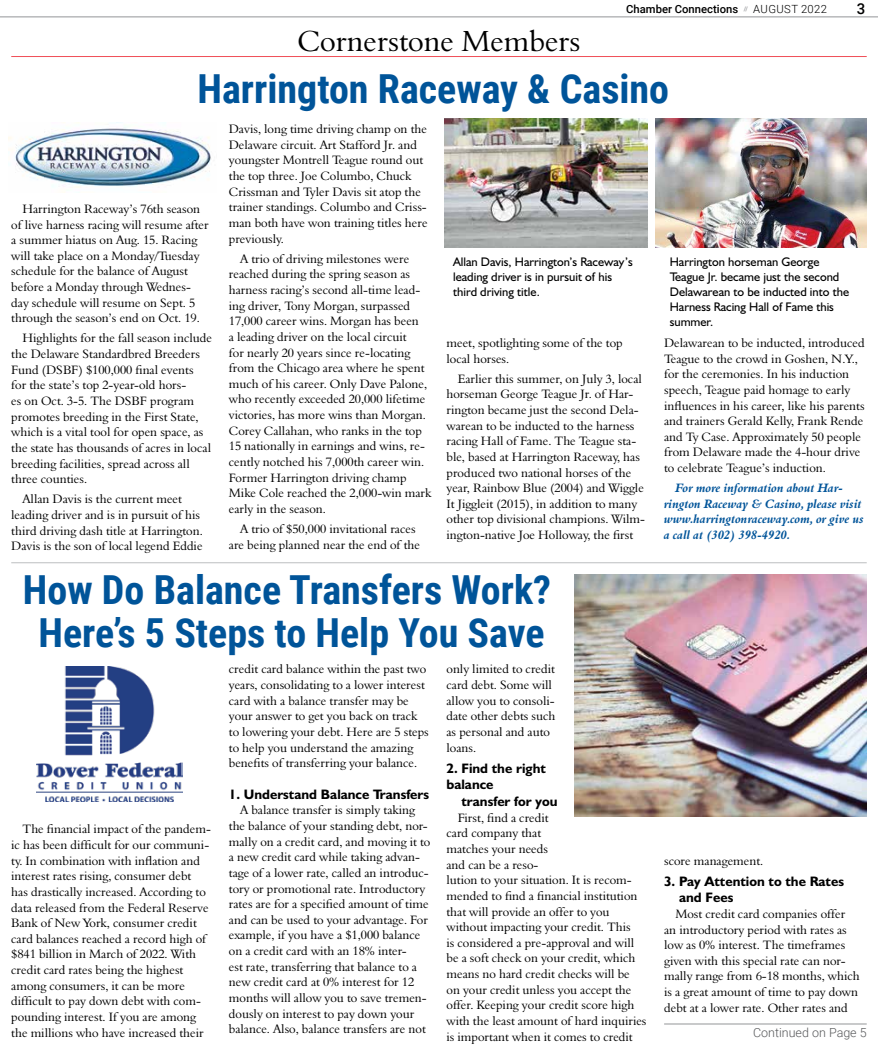
<style>
.page{position:relative;width:878px;height:1058px;background:#fff}
.page>*{position:absolute;margin:0;border:0;box-sizing:border-box;transform-origin:0 0}
.t1{font:700 40px/42.5px "Roboto Condensed";color:#005499;text-align:center}
.t2{font:30px "Aldine 401 BT Roman A";color:#000}
.t3{font:500 15px "Roboto";color:#000}
.t4{font:700 13.75px/16.5px "Humanist 521 BT";color:#000}
.t5{font:12.5px/15.6px "Aldine 401 BT Roman A";color:#000}
.t6{font:12.5px/15px "Humanist 521 BT";color:#000}
.t7{font:12.5px/15.6px "Aldine 401 BT Bold Italic A";color:#005499}
.t8{font:300 12.5px "Roboto";color:#58595b}
.t9{font:500 11.25px "Roboto";color:#000}
.s1{font-weight:300}
</style>
<div class="page">
<hr style="left:0;top:17px;width:878px;height:1px;background:#939598">
<hr style="left:11px;top:56px;width:855px;height:1px;background:#f04e58">
<img style="left:8px;top:127px;width:203px;height:61px">
<img style="left:444px;top:118px;width:203px;height:130px">
<img style="left:655px;top:118px;width:211px;height:130px">
<hr style="left:11px;top:562px;width:855px;height:1px;background:#bcbec0">
<img style="left:574px;top:574px;width:292px;height:242px">
<hr style="left:664px;top:1023px;width:202px;height:1px;background:#939598">
<img style="left:36px;top:666px;width:147px;height:135px">
<h2 class="t2" style="left:297px;top:22px;width:284px">Cornerstone Members</h2>
<p class="t9" style="left:626px;top:1px;width:202px">Chamber Connections <sup>//</sup> <span class="s1">AUGUST 2022</span></p>
<p class="t3" style="left:856px;top:-2px;width:10px">3</p>
<h1 class="t1" style="left:197px;top:66px;width:473px">Harrington Raceway &amp; Casino</h1>
<p class="t5" style="left:11px;top:201px;width:199px;text-indent:11px">Harrington Raceway’s 76th season of live harness racing will resume after a summer hiatus on Aug. 15. Racing will take place on a Monday/Tuesday schedule for the balance of August before a Monday through Wednes&shy;day schedule will resume on Sept. 5 through the season’s end on Oct. 19.</p>
<p class="t5" style="left:11px;top:330px;width:202px;text-indent:11px">Highlights for the fall season include the Delaware Standardbred Breeders Fund (DSBF) $100,000 final events<br>for the state’s top 2-year-old hors-<br>es on Oct. 3-5. The DSBF program promotes breeding in the First State, which is a vital tool for open space, as the state has thousands of acres in local breeding facilities, spread across all three counties.</p>
<p class="t5" style="left:11px;top:491px;width:193px;text-indent:11px">Allan Davis is the current meet leading driver and is in pursuit of his third driving dash title at Harrington.<br>Davis is the son of local legend Eddie</p>
<p class="t5" style="left:229px;top:121px;width:200px">Davis, long time driving champ on the Delaware circuit. Art Stafford Jr. and youngster Montrell Teague round out the top three. Joe Columbo, Chuck Crissman and Tyler Davis sit atop the trainer standings. Columbo and Criss&shy;man both have won training titles here previously.</p>
<p class="t5" style="left:229px;top:250px;width:204px;text-indent:11px">A trio of driving milestones were reached during the spring season as harness racing’s second all-time lead&shy;ing driver, Tony Morgan, surpassed 17,000 career wins. Morgan has been<br>a leading driver on the local circuit<br>for nearly 20 years since re-locating from the Chicago area where he spent much of his career. Only Dave Palone, who recently exceeded 20,000 lifetime victories, has more wins than Morgan.<br>Corey Callahan, who ranks in the top 15 nationally in earnings and wins, re&shy;cently notched his 7,000th career win.<br>Former Harrington driving champ Mike Cole reached the 2,000-win mark early in the season.</p>
<p class="t5" style="left:229px;top:521px;width:193px;text-align:center">A trio of $50,000 invitational races are being planned near the end of the</p>
<p class="t6" style="left:453px;top:253px;width:181px">Allan Davis, Harrington’s Raceway’s leading driver is in pursuit of his third driving title.</p>
<p class="t6" style="left:669px;top:253px;width:181px">Harrington horseman George<br>Teague Jr. became just the second<br>Delawarean to be inducted into the<br>Harness Racing Hall of Fame this summer.</p>
<p class="t5" style="left:446px;top:335px;width:178px">meet, spotlighting some of the top local horses.</p>
<p class="t5" style="left:446px;top:370px;width:200px;text-indent:11px">Earlier this summer, on July 3, local horseman George Teague Jr. of Har&shy;rington became just the second Dela&shy;warean to be inducted to the harness racing Hall of Fame. The Teague sta&shy;ble, based at Harrington Raceway, has produced two national horses of the year, Rainbow Blue (2004) and Wiggle It Jiggleit (2015), in addition to many other top divisional champions. Wilm&shy;ington-native Joe Holloway, the first</p>
<p class="t5" style="left:664px;top:335px;width:202px">Delawarean to be inducted, introduced Teague to the crowd in Goshen, N.Y., for the ceremonies. In his induction speech, Teague paid homage to early influences in his career, like his parents and trainers Gerald Kelly, Frank Rende and Ty Case. Approximately 50 people from Delaware made the 4-hour drive to celebrate Teague’s induction.</p>
<p class="t7" style="left:664px;top:480px;width:201px;text-indent:11px">For more information about Har&shy;rington Raceway &amp; Casino, please visit www.harringtonraceway.com, or give us a call at (302) 398-4920.</p>
<h1 class="t1" style="left:23px;top:567px;width:530px">How Do Balance Transfers Work?<br>Here’s 5 Steps to Help You Save</h1>
<p class="t5" style="left:11px;top:821px;width:201px;text-indent:11px">The financial impact of the pandem&shy;ic has been difficult for our communi&shy;ty. In combination with inflation and interest rates rising, consumer debt has drastically increased. According to data released from the Federal Reserve Bank of New York, consumer credit card balances reached a record high of $841 billion in March of 2022. With credit card rates being the highest among consumers, it can be more difficult to pay down debt with com&shy;pounding interest. If you are among the millions who have increased their</p>
<p class="t5" style="left:229px;top:661px;width:201px">credit card balance within the past two years, consolidating to a lower interest card with a balance transfer may be your answer to get you back on track to lowering your debt. Here are 5 steps to help you understand the amazing benefits of transferring your balance.</p>
<p class="t4" style="left:229px;top:785px;width:202px">1. Understand Balance Transfers</p>
<p class="t5" style="left:229px;top:802px;width:203px;text-indent:11px">A balance transfer is simply taking the balance of your standing debt, nor&shy;mally on a credit card, and moving it to a new credit card while taking advan&shy;tage of a lower rate, called an introduc&shy;tory or promotional rate. Introductory rates are for a specified amount of time and can be used to your advantage. For example, if you have a $1,000 balance on a credit card with an 18% inter-<br>est rate, transferring that balance to a new credit card at 0% interest for 12 months will allow you to save tremen&shy;dously on interest to pay down your balance. Also, balance transfers are not</p>
<p class="t5" style="left:446px;top:661px;width:110px">only limited to credit card debt. Some will allow you to consoli&shy;date other debts such as personal and auto loans.</p>
<p class="t4" style="left:446px;top:759px;width:101px">2. Find the right balance</p>
<p class="t4" style="left:461px;top:792px;width:98px">transfer for you</p>
<p class="t5" style="left:446px;top:809px;width:201px;text-indent:11px">First, find a credit<br>card company that<br>matches your needs<br>and can be a reso-<br>lution to your situation. It is recom&shy;mended to find a financial institution that will provide an offer to you without impacting your credit. This<br>is considered a pre-approval and will be a soft check on your credit, which means no hard credit checks will be<br>on your credit unless you accept the offer. Keeping your credit score high with the least amount of hard inquiries is important when it comes to credit</p>
<p class="t5" style="left:664px;top:852px;width:101px">score management.</p>
<p class="t4" style="left:679px;top:872px;width:166px;text-indent:-15px">3. Pay Attention to the Rates and Fees</p>
<p class="t5" style="left:664px;top:905px;width:197px;text-indent:11px">Most credit card companies offer an introductory period with rates as low as 0% interest. The timeframes given with this special rate can nor&shy;mally range from 6-18 months, which is a great amount of time to pay down debt at a lower rate. Other rates and</p>
<p class="t8" style="left:753px;top:1024px;width:115px">Continued on Page 5</p>
</div>
